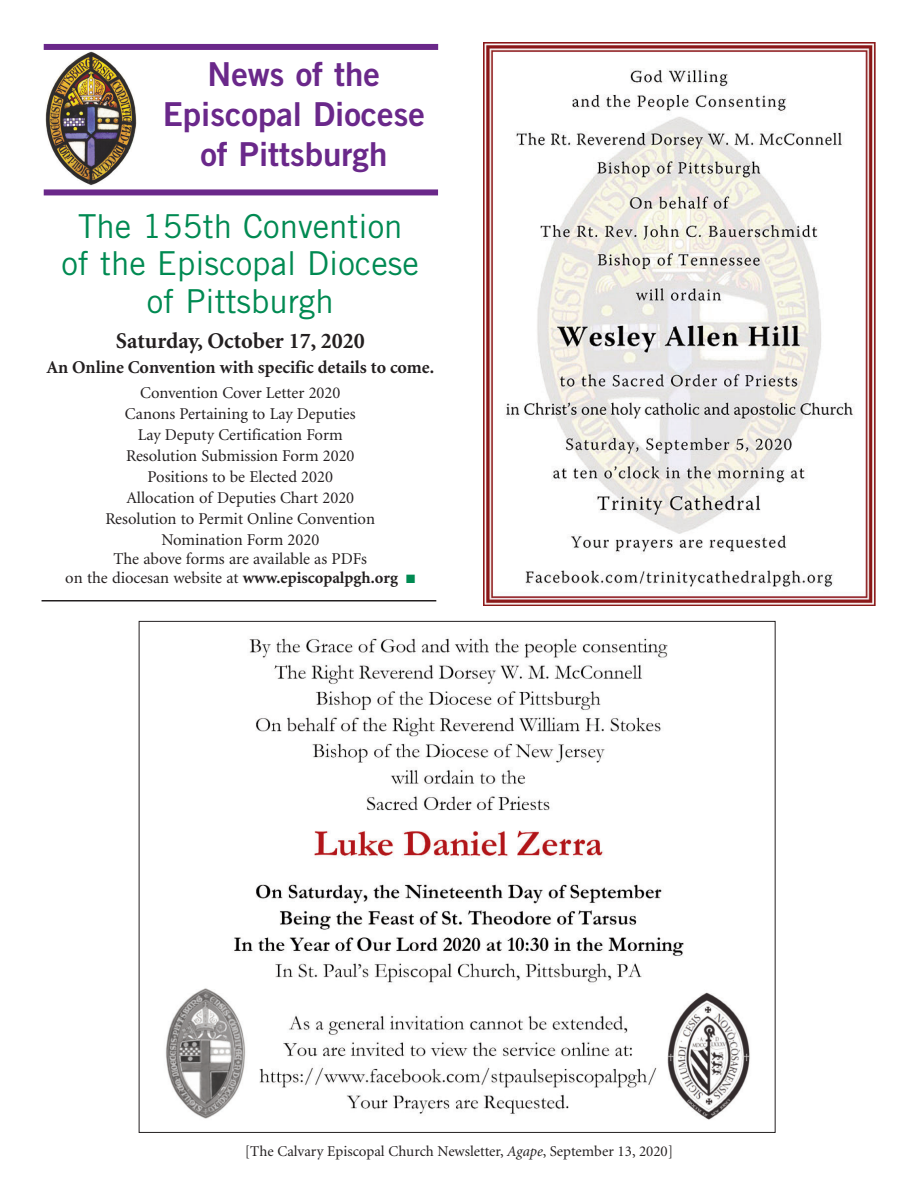
<style>
.page{position:relative;width:918px;height:1188px;background:#fff}
.page>*{position:absolute;margin:0;border:0;box-sizing:border-box;transform-origin:0 0}
.t1{font:33px/37.5px "Trade Gothic";color:#008a52;text-align:center}
.t2{font:33px/39.6px "Trade Gothic Bold Two";color:#6a288a;text-align:center}
.t3{font:700 22.5px "Minion";color:#231f20}
.t4{font:700 18px "Minion";color:#231f20}
.t5{font:16.5px/21px "Minion";color:#231f20;text-align:center}
.t6{font:15px "Minion";color:#231f20}
.s1{font-weight:700}
.s2{color:#008a52}
.s3{font-style:italic}
</style>
<div class="page">
<img style="left:45px;top:51px;width:92px;height:135px">
<div style="left:44px;top:44px;width:394px;height:6px;background:#6a288a"></div>
<div style="left:44px;top:189px;width:394px;height:6px;background:#6a288a"></div>
<hr style="left:42px;top:600px;width:394px;height:2px;background:#231f20">
<img style="left:165px;top:637px;width:585px;height:483px">
<img style="left:483px;top:42px;width:393px;height:564px">
<h1 class="t2" style="left:163px;top:59px;width:264px">News of the<br>Episcopal Diocese of Pittsburgh</h1>
<h1 class="t1" style="left:61px;top:212px;width:359px">The 155th Convention of the Episcopal Diocese of Pittsburgh</h1>
<h2 class="t3" style="left:116px;top:332px;width:250px">Saturday, October 17, 2020</h2>
<p class="t4" style="left:46px;top:361px;width:389px">An Online Convention with specific details to come.</p>
<p class="t5" style="left:105px;top:383px;width:271px">Convention Cover Letter 2020<br>Canons Pertaining to Lay Deputies<br>Lay Deputy Certification Form<br>Resolution Submission Form 2020<br>Positions to be Elected 2020<br>Allocation of Deputies Chart 2020<br>Resolution to Permit Online Convention<br>Nomination Form 2020</p>
<p class="t5" style="left:65px;top:550px;width:352px;line-height:19.8px">The above forms are available as PDFs<br>on the diocesan website at <span class="s1">www.episcopalpgh.org</span> <span class="s2">■</span></p>
<p class="t6" style="left:245px;top:1145px;width:430px">[The Calvary Episcopal Church Newsletter, <span class="s3">Agape</span>, September 13, 2020]</p>
</div>
